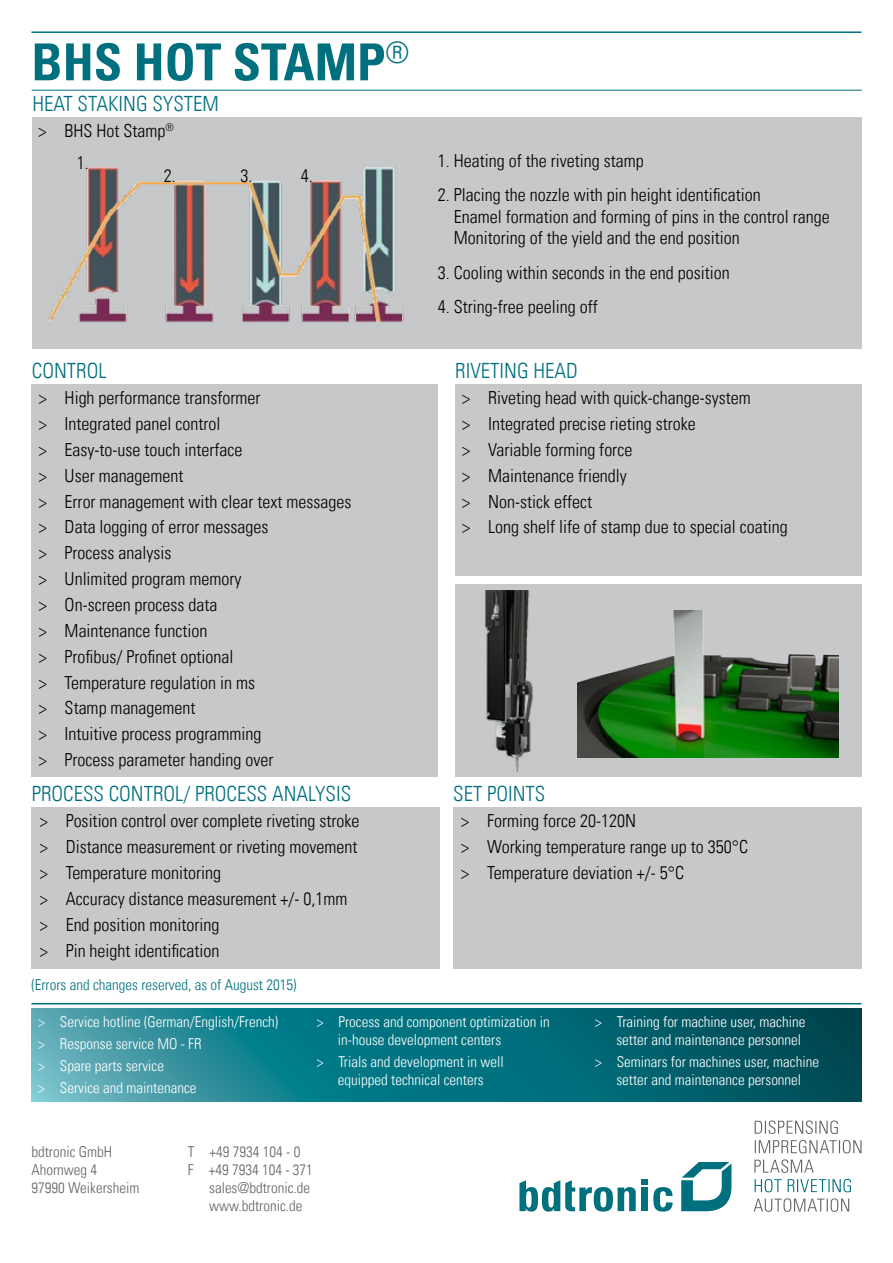
<style>
.page{position:relative;width:893px;height:1263px;background:#fff}
.page>*{position:absolute;margin:0;border:0;box-sizing:border-box;transform-origin:0 0}
.t1{font:51px "Univers Com 67 Bold Cond";color:#00707e}
.t2{font:21px "Univers Com 47 Light Cond";color:#00707e}
.t3{font:18px/25.8px "Univers Com 47 Light Cond";color:#000}
.t4{font:15px/18px "Univers Com 47 Light Cond";color:#fff}
.t5{font:15px/18px "Univers Com 47 Light Cond";color:#636466}
.t6{font:15px "Univers Com 47 Light Cond";color:#00707e}
</style>
<div class="page">
<div style="left:32px;top:117px;width:829px;height:232px;background:#c7c8ca"></div>
<svg style="left:31px;top:1008px;width:830px;height:94px;background:#117481"></svg>
<hr style="left:32px;top:90px;width:830px;height:1px;background:#00707e">
<hr style="left:31px;top:31px;width:830px;height:2px;background:#00707e">
<hr style="left:31px;top:1003px;width:830px;height:1px;background:#00707e">
<svg style="left:681px;top:1162px;width:50px;height:49px"></svg>
<svg style="left:519px;top:1180px;width:154px;height:31px"></svg>
<svg style="left:753px;top:1198px;width:96px;height:14px"></svg>
<svg style="left:755px;top:1179px;width:96px;height:13px"></svg>
<svg style="left:754px;top:1159px;width:60px;height:14px"></svg>
<svg style="left:755px;top:1140px;width:106px;height:13px"></svg>
<svg style="left:755px;top:1120px;width:83px;height:14px"></svg>
<div style="left:455px;top:585px;width:407px;height:192px;background:#c7c8ca"></div>
<img style="left:485px;top:590px;width:48px;height:182px">
<img style="left:48px;top:167px;width:356px;height:156px">
<img style="left:578px;top:610px;width:260px;height:148px">
<div style="left:32px;top:384px;width:406px;height:393px;background:#c7c8ca"></div>
<div style="left:455px;top:384px;width:406px;height:191px;background:#c7c8ca"></div>
<div style="left:32px;top:807px;width:408px;height:162px;background:#c7c8ca"></div>
<div style="left:453px;top:807px;width:408px;height:162px;background:#c7c8ca"></div>
<h1 class="t1" style="left:31px;top:31px;width:379px">BHS HOT STAMP<sup>®</sup></h1>
<p class="t2" style="left:32px;top:91px;width:188px">HEAT STAKING SYSTEM</p>
<p class="t3" style="left:38px;top:118px;width:137px">&gt; BHS Hot Stamp<sup>®</sup></p>
<p class="t3" style="left:77px;top:149px;width:13px">1.</p>
<p class="t3" style="left:164px;top:162px;width:13px">2.</p>
<p class="t3" style="left:240px;top:162px;width:13px">3.</p>
<p class="t3" style="left:301px;top:162px;width:13px">4.</p>
<p class="t2" style="left:32px;top:358px;width:76px">CONTROL</p>
<p class="t3" style="left:39px;top:385px;width:314px">&gt; High performance transformer<br>&gt; Integrated panel control<br>&gt; Easy-to-use touch interface<br>&gt; User management<br>&gt; Error management with clear text messages &gt; Data logging of error messages<br>&gt; Process analysis<br>&gt; Unlimited program memory<br>&gt; On-screen process data<br>&gt; Maintenance function<br>&gt; Profibus/ Profinet optional<br>&gt; Temperature regulation in ms<br>&gt; Stamp management<br>&gt; Intuitive process programming<br>&gt; Process parameter handing over</p>
<p class="t2" style="left:32px;top:781px;width:321px">PROCESS CONTROL/ PROCESS ANALYSIS</p>
<p class="t3" style="left:40px;top:808px;width:321px">&gt; Position control over complete riveting stroke &gt; Distance measurement or riveting movement &gt; Temperature monitoring<br>&gt; Accuracy distance measurement +/- 0,1mm &gt; End position monitoring<br>&gt; Pin height identification</p>
<p class="t6" style="left:31px;top:976px;width:266px">(Errors and changes reserved, as of August 2015)</p>
<p class="t3" style="left:438px;top:148px;width:207px">1. Heating of the riveting stamp</p>
<p class="t3" style="left:454px;top:184px;width:377px;line-height:21.6px;text-indent:-16px">2. Placing the nozzle with pin height identification<br>Enamel formation and forming of pins in the control range<br>Monitoring of the yield and the end position</p>
<p class="t3" style="left:438px;top:260px;width:293px">3. Cooling within seconds in the end position</p>
<p class="t3" style="left:438px;top:294px;width:161px">4. String-free peeling off</p>
<p class="t2" style="left:455px;top:358px;width:124px">RIVETING HEAD</p>
<p class="t3" style="left:462px;top:385px;width:327px">&gt; Riveting head with quick-change-system<br>&gt; Integrated precise rieting stroke<br>&gt; Variable forming force<br>&gt; Maintenance friendly<br>&gt; Non-stick effect<br>&gt; Long shelf life of stamp due to special coating</p>
<p class="t2" style="left:453px;top:781px;width:94px">SET POINTS</p>
<p class="t3" style="left:461px;top:808px;width:288px">&gt; Forming force 20-120N<br>&gt; Working temperature range up to 350°C &gt; Temperature deviation +/- 5°C</p>
<p class="t4" style="left:38px;top:1010px;width:241px;line-height:22.2px">&gt; Service hotline (German/English/French) &gt; Response service MO - FR<br>&gt; Spare parts service<br>&gt; Service and maintenance</p>
<p class="t4" style="left:338px;top:1012px;width:213px;text-indent:-21px">&gt; Process and component optimization in in-house development centers</p>
<p class="t4" style="left:317px;top:1053px;width:189px;text-align:center">&gt; Trials and development in well equipped technical centers</p>
<p class="t5" style="left:31px;top:1142px;width:109px">bdtronic GmbH<br>Ahornweg 4<br>97990 Weikersheim</p>
<p class="t5" style="left:188px;top:1142px;width:114px">T +49 7934 104 - 0</p>
<p class="t5" style="left:188px;top:1160px;width:126px">F +49 7934 104 - 371</p>
<p class="t5" style="left:209px;top:1178px;width:103px">sales@bdtronic.de</p>
<p class="t5" style="left:209px;top:1196px;width:95px">www.bdtronic.de</p>
<p class="t4" style="left:595px;top:1012px;width:212px;text-align:right">&gt; Training for machine user, machine setter and maintenance personnel</p>
<p class="t4" style="left:595px;top:1053px;width:225px;text-align:center">&gt; Seminars for machines user, machine setter and maintenance personnel</p>
</div>
